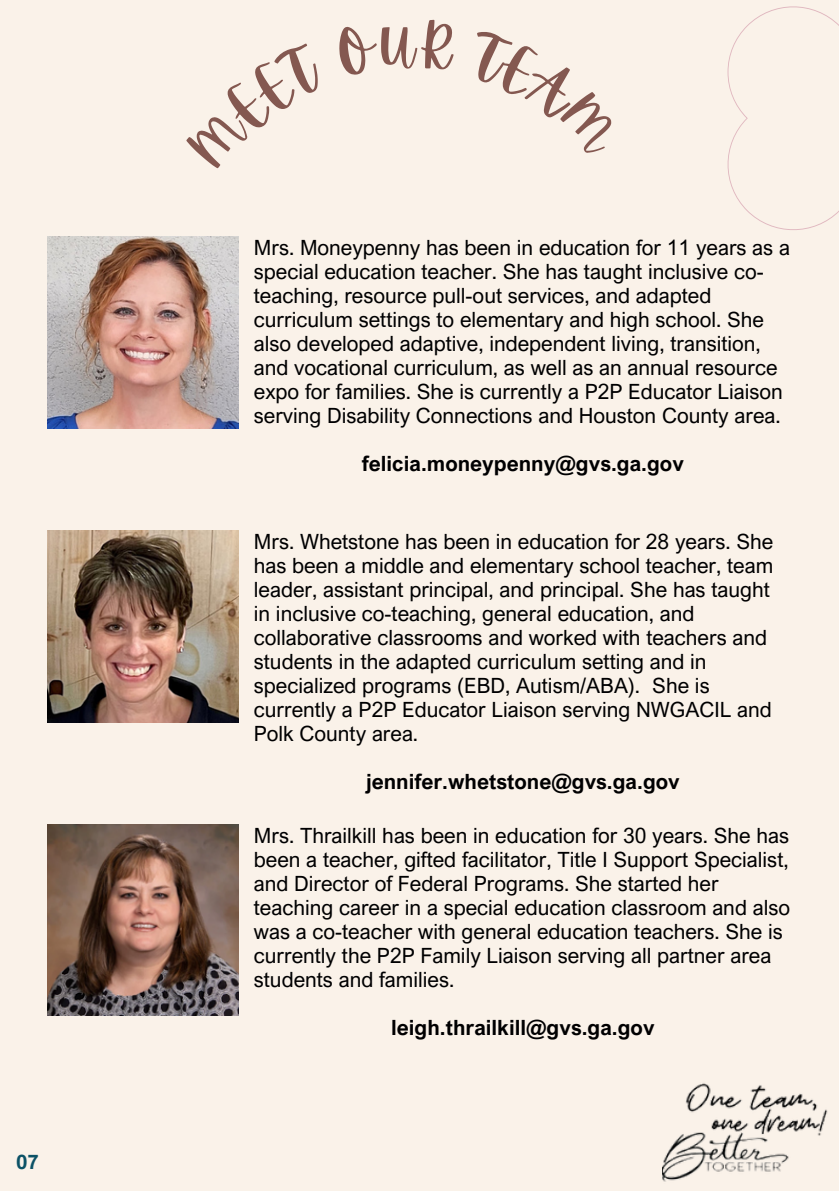
<style>
.page{position:relative;width:839px;height:1191px;background:#fff}
.page>*{position:absolute;margin:0;border:0;box-sizing:border-box;transform-origin:0 0}
.t1{font:21px/24px "Arial Nova";color:#000001}
.t2{font:700 21px "Arial Nova";color:#000001}
.t3{font:700 20px "Arial Nova";color:#0c5266}
</style>
<div class="page">
<div style="left:0;top:0;width:838px;height:1191px;background:#faf2e9"></div>
<img style="left:47px;top:531px;width:191px;height:191px">
<img style="left:47px;top:825px;width:191px;height:191px">
<img style="left:47px;top:237px;width:191px;height:191px">
<svg style="left:727px;top:6px;width:111px;height:224px"></svg>
<img style="left:662px;top:1083px;width:166px;height:99px">
<p class="t3" style="left:16px;top:1149px;width:24px">07</p>
<p class="t1" style="left:254px;top:235px;width:537px">Mrs. Moneypenny has been in education for 11 years as a special education teacher. She has taught inclusive co&shy;teaching, resource pull-out services, and adapted curriculum settings to elementary and high school. She also developed adaptive, independent living, transition, and vocational curriculum, as well as an annual resource expo for families. She is currently a P2P Educator Liaison serving Disability Connections and Houston County area.</p>
<p class="t2" style="left:362px;top:450px;width:323px">felicia.moneypenny@gvs.ga.gov</p>
<h2 class="t1" style="left:254px;top:529px;width:521px">Mrs. Whetstone has been in education for 28 years. She has been a middle and elementary school teacher, team leader, assistant principal, and principal. She has taught in inclusive co-teaching, general education, and collaborative classrooms and worked with teachers and students in the adapted curriculum setting and in specialized programs (EBD, Autism/ABA). She is currently a P2P Educator Liaison serving NWGACIL and Polk County area.</h2>
<p class="t2" style="left:366px;top:769px;width:315px">jennifer.whetstone@gvs.ga.gov</p>
<p class="t1" style="left:254px;top:823px;width:537px">Mrs. Thrailkill has been in education for 30 years. She has been a teacher, gifted facilitator, Title I Support Specialist, and Director of Federal Programs. She started her teaching career in a special education classroom and also was a co-teacher with general education teachers. She is currently the P2P Family Liaison serving all partner area students and families.</p>
<h2 class="t2" style="left:391px;top:1014px;width:265px">leigh.thrailkill@gvs.ga.gov</h2>
</div>
